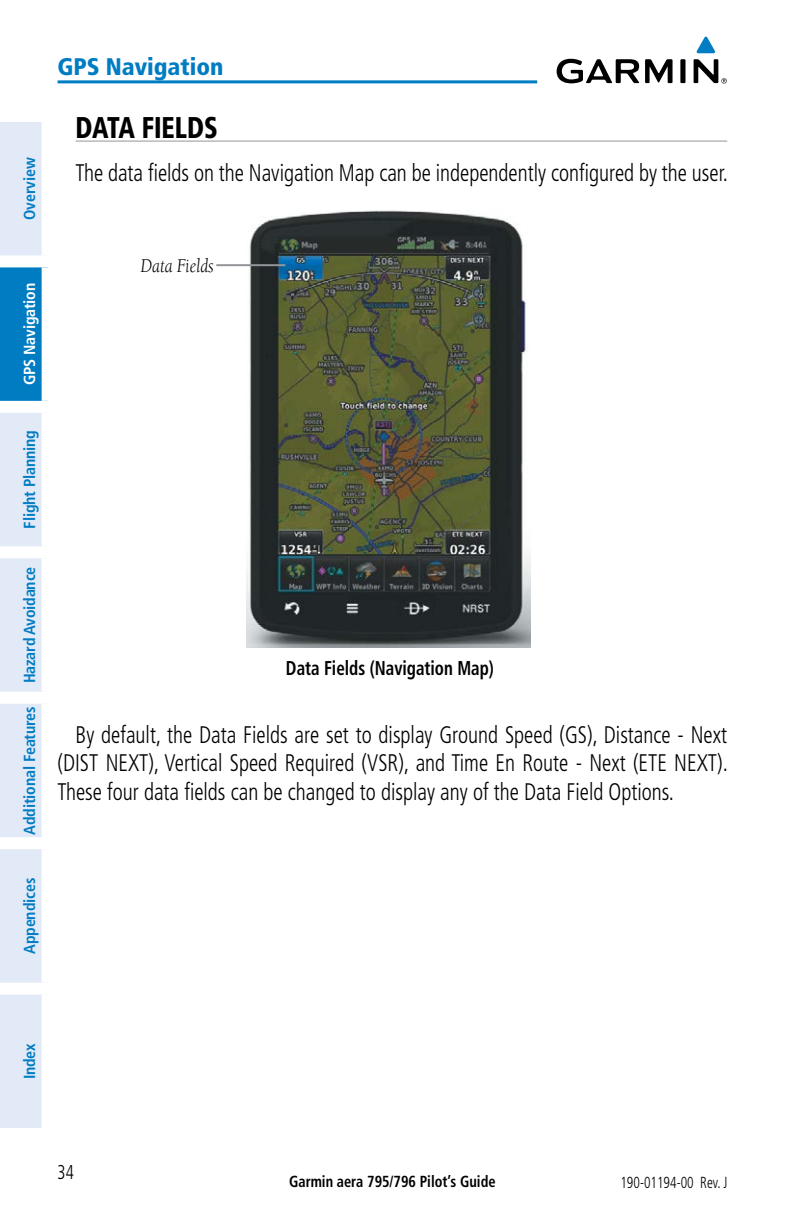
<style>
.page{position:relative;width:792px;height:1224px;background:#fff}
.page>*{position:absolute;margin:0;border:0;box-sizing:border-box;transform-origin:0 0}
.Heading_2{font:900 condensed 30px "Frutiger";color:#000;scale:.85 1}
.G300{font:300 condensed 24px/28.8px "Frutiger";color:#000;text-align:justify;scale:.9 1}
.t1{font:900 condensed 24px "Frutiger";color:#007cc3}
.t2{font:700 condensed 20px "Frutiger";color:#000;scale:.85 1}
.Callout{font:italic 20px "Berkeley";color:#000;scale:.85 1}
.t3{font:300 condensed 20px "Frutiger";color:#000;scale:.85 1}
.t4{font:700 condensed 16px "Frutiger";letter-spacing:-.01em;color:#007cc3}
.t5{font:700 condensed 16px "Frutiger";color:#000;scale:.9 1}
.t6{font:300 condensed 16px "Frutiger";color:#000;scale:.85 1}
.t7{font:700 condensed 16px "Frutiger";letter-spacing:-.01em;color:#fff}
</style>
<div class="page">
<div style="left:0;top:122px;width:42px;height:1006px;background:#e3eaf7"></div>
<div style="left:0;top:261px;width:48px;height:146px;background:#007cc3"></div>
<div style="left:0;top:255px;width:54px;height:12px;background:#fff"></div>
<div style="left:42px;top:267px;width:12px;height:134px;background:#fff"></div>
<div style="left:0;top:401px;width:54px;height:12px;background:#fff"></div>
<div style="left:0;top:546px;width:54px;height:12px;background:#fff"></div>
<div style="left:0;top:692px;width:54px;height:12px;background:#fff"></div>
<div style="left:0;top:837px;width:54px;height:12px;background:#fff"></div>
<div style="left:0;top:983px;width:54px;height:12px;background:#fff"></div>
<hr style="left:76px;top:141px;width:651px;height:1px;background:#939598">
<img style="left:246px;top:211px;width:284px;height:436px">
<hr style="left:216px;top:264px;width:69px;height:2px;background:#939598">
<svg style="left:697px;top:37px;width:18px;height:16px"></svg>
<svg style="left:557px;top:59px;width:170px;height:24px"></svg>
<hr style="left:58px;top:80px;width:479px;height:3px;background:#007dc3">
<p class="t4" style="left:20px;top:220px;width:64px;rotate:-90deg">Overview</p>
<p class="t7" style="left:20px;top:385px;width:104px;rotate:-90deg">GPS Navigation</p>
<p class="t4" style="left:20px;top:529px;width:100px;rotate:-90deg">Flight Planning</p>
<p class="t4" style="left:20px;top:683px;width:118px;rotate:-90deg">Hazard Avoidance</p>
<p class="t4" style="left:20px;top:835px;width:130px;rotate:-90deg">Additional Features</p>
<p class="t4" style="left:20px;top:954px;width:77px;rotate:-90deg">Appendices</p>
<p class="t1" style="left:57px;top:52px;width:168px">GPS Navigation</p>
<p class="Heading_2" style="left:76px;top:109px;width:169px">DATA FIELDS</p>
<p class="G300" style="left:76px;top:159px;width:726px">The data fields on the Navigation Map can be independently configured by the user.</p>
<p class="Callout" style="left:141px;top:256px;width:88px">Data Fields</p>
<p class="t2" style="left:286px;top:656px;width:246px">Data Fields (Navigation Map)</p>
<p class="G300" style="left:58px;top:720px;width:746px;text-indent:18px">By default, the Data Fields are set to display Ground Speed (GS), Distance - Next (DIST NEXT), Vertical Speed Required (VSR), and Time En Route - Next (ETE NEXT).<br>These four data fields can be changed to display any of the Data Field Options.</p>
<p class="t4" style="left:20px;top:1079px;width:38px;rotate:-90deg">Index</p>
<p class="t3" style="left:58px;top:1161px;width:21px">34</p>
<p class="t5" style="left:289px;top:1172px;width:231px">Garmin aera 795/796 Pilot’s Guide</p>
<p class="t6" style="left:620px;top:1173px;width:128px">190-01194-00 Rev. J</p>
</div>
